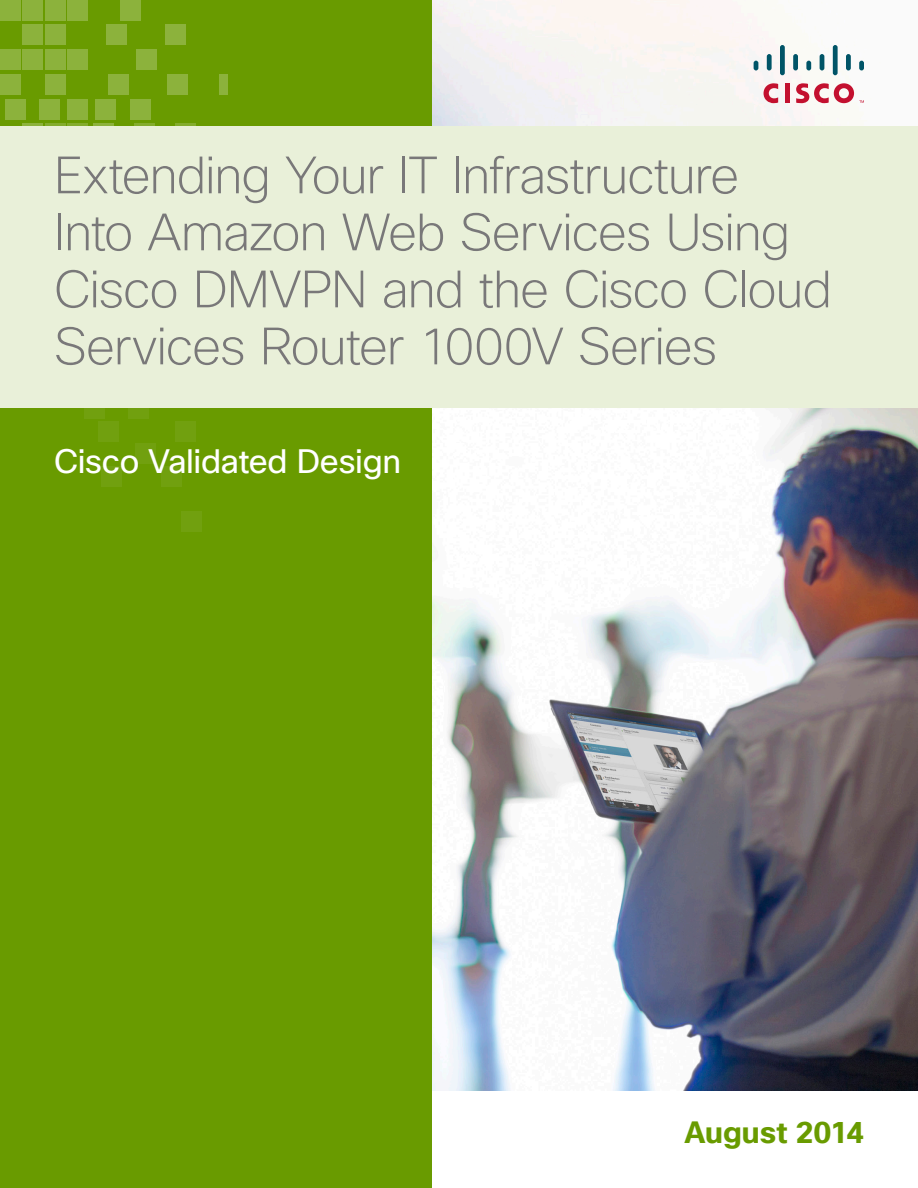
<style>
.page{position:relative;width:918px;height:1188px;background:#fff}
.page>*{position:absolute;margin:0;border:0;box-sizing:border-box;transform-origin:0 0}
.t1{font:200 51px/57px "Cisco Sans";letter-spacing:-.025em;color:#797879}
.t2{font:33px "Cisco Sans";letter-spacing:-.01em;color:#fff}
.t3{font:700 30px "Cisco Sans";color:#699b00}
</style>
<div class="page">
<img style="left:432px;top:0;width:486px;height:1091px">
<div style="left:0;top:0;width:432px;height:1188px;background:#699b00"></div>
<div style="left:785px;top:84px;width:5px;height:19px;background:#c3102f"></div>
<svg style="left:764px;top:83px;width:14px;height:20px"></svg>
<svg style="left:754px;top:61px;width:4px;height:9px"></svg>
<div style="left:767px;top:54px;width:5px;height:16px;background:#005467;border-radius:2px"></div>
<div style="left:780px;top:45px;width:5px;height:30px;background:#005467;border-radius:2px"></div>
<div style="left:793px;top:54px;width:5px;height:16px;background:#005467;border-radius:2px"></div>
<div style="left:806px;top:61px;width:5px;height:9px;background:#005467;border-radius:2px"></div>
<hr style="left:820px;top:54px;width:4px;height:16px;background:#005467;border-radius:2px">
<div style="left:833px;top:45px;width:5px;height:30px;background:#005467;border-radius:2px"></div>
<div style="left:846px;top:54px;width:5px;height:16px;background:#005467;border-radius:2px"></div>
<div style="left:859px;top:61px;width:5px;height:9px;background:#005467;border-radius:2px"></div>
<svg style="left:796px;top:83px;width:68px;height:20px"></svg>
<div style="left:182px;top:511px;width:20px;height:21px;background:#71a00f"></div>
<div style="left:161px;top:466px;width:21px;height:21px;background:#71a00f"></div>
<div style="left:101px;top:466px;width:21px;height:21px;background:#71a00f"></div>
<div style="left:135px;top:444px;width:21px;height:20px;background:#71a00f"></div>
<div style="left:98px;top:421px;width:21px;height:21px;background:#71a00f"></div>
<div style="left:175px;top:421px;width:21px;height:21px;background:#71a00f"></div>
<div style="left:84px;top:398px;width:21px;height:21px;background:#71a00f"></div>
<div style="left:128px;top:398px;width:21px;height:21px;background:#71a00f"></div>
<div style="left:175px;top:123px;width:21px;height:21px;background:#83ac2d"></div>
<div style="left:134px;top:123px;width:21px;height:21px;background:#83ac2d"></div>
<div style="left:93px;top:123px;width:21px;height:21px;background:#8cb23c"></div>
<div style="left:22px;top:123px;width:21px;height:21px;background:#8cb23c"></div>
<div style="left:45px;top:123px;width:21px;height:21px;background:#83ac2d"></div>
<div style="left:67px;top:123px;width:21px;height:21px;background:#83ac2d"></div>
<div style="left:5px;top:99px;width:21px;height:21px;background:#8cb23c"></div>
<div style="left:95px;top:99px;width:21px;height:21px;background:#8cb23c"></div>
<div style="left:39px;top:99px;width:21px;height:21px;background:#8cb23c"></div>
<div style="left:130px;top:99px;width:21px;height:21px;background:#8cb23c"></div>
<div style="left:67px;top:99px;width:21px;height:21px;background:#8cb23c"></div>
<div style="left:167px;top:74px;width:21px;height:21px;background:#8cb23c"></div>
<div style="left:0;top:74px;width:21px;height:21px;background:#8cb23c"></div>
<div style="left:108px;top:74px;width:21px;height:21px;background:#8cb23c"></div>
<div style="left:45px;top:74px;width:21px;height:21px;background:#8cb23c"></div>
<div style="left:219px;top:74px;width:8px;height:21px;background:#8cb23c"></div>
<div style="left:136px;top:49px;width:21px;height:21px;background:#8cb23c"></div>
<div style="left:0;top:49px;width:21px;height:21px;background:#8cb23c"></div>
<div style="left:22px;top:49px;width:21px;height:21px;background:#8cb23c"></div>
<div style="left:45px;top:49px;width:21px;height:21px;background:#8cb23c"></div>
<div style="left:67px;top:49px;width:21px;height:21px;background:#8cb23c"></div>
<div style="left:106px;top:24px;width:21px;height:21px;background:#8cb23c"></div>
<div style="left:22px;top:24px;width:21px;height:21px;background:#8cb23c"></div>
<div style="left:45px;top:24px;width:21px;height:21px;background:#8cb23c"></div>
<div style="left:165px;top:24px;width:21px;height:21px;background:#8cb23c"></div>
<div style="left:121px;top:0;width:20px;height:21px;background:#8cb23c"></div>
<div style="left:0;top:0;width:21px;height:21px;background:#8cb23c"></div>
<div style="left:22px;top:0;width:21px;height:21px;background:#8cb23c"></div>
<div style="left:45px;top:0;width:21px;height:21px;background:#8cb23c"></div>
<div style="left:67px;top:0;width:21px;height:21px;background:#8cb23c"></div>
<div style="left:0;top:126px;width:918px;height:282px;background:#e9f0d9"></div>
<p class="t1" style="left:54px;top:147px;width:780px">Extending Your IT Infrastructure<br>Into Amazon Web Services Using<br>Cisco DMVPN and the Cisco Cloud<br>Services Router 1000V Series</p>
<p class="t2" style="left:54px;top:440px;width:349px">Cisco Validated Design</p>
<p class="t3" style="left:684px;top:1113px;width:181px">August 2014</p>
</div>
